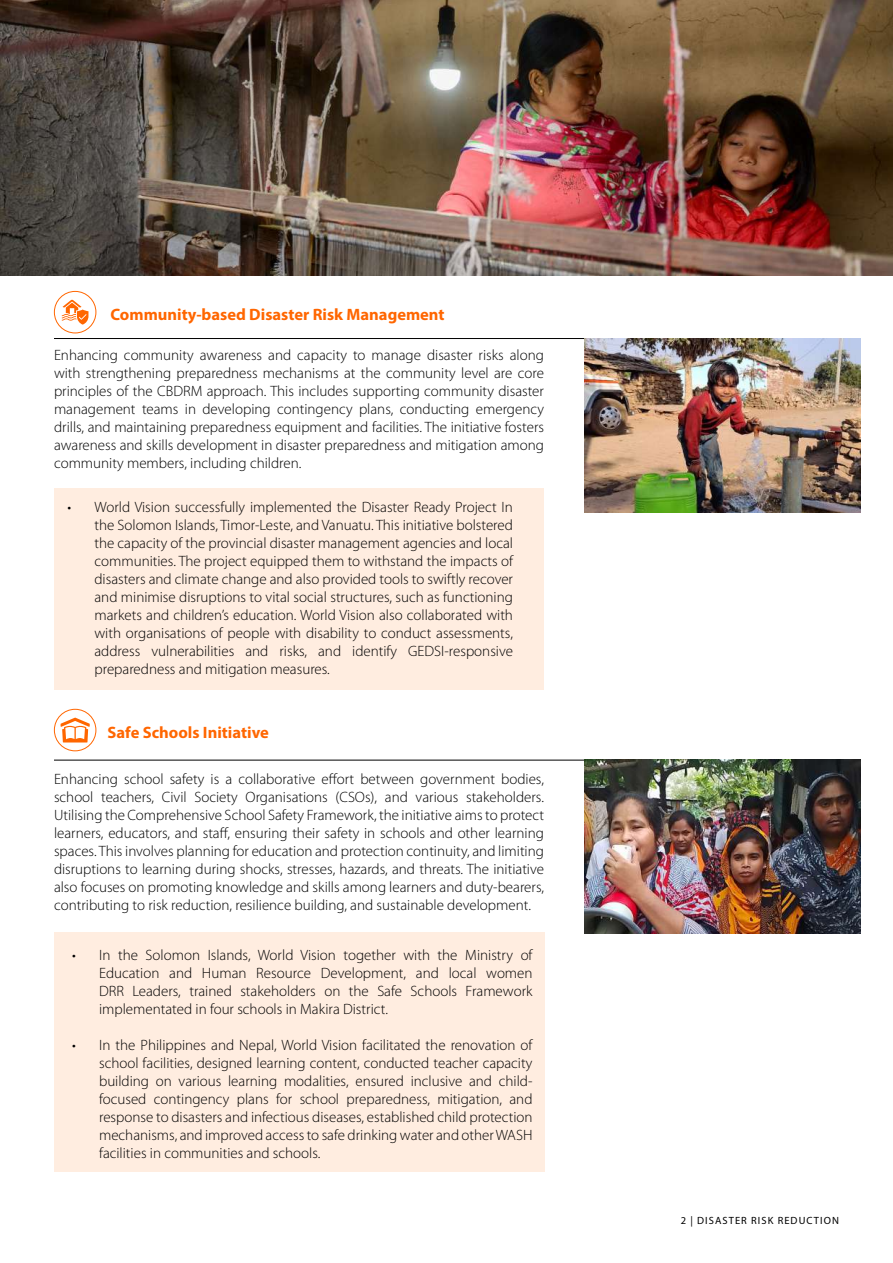
<style>
.page{position:relative;width:893px;height:1263px;background:#fff}
.page>*{position:absolute;margin:0;border:0;box-sizing:border-box;transform-origin:0 0}
.t1{font:700 16.5px "Myriad Pro";color:#f60}
.t2{font:300 15px/18px "Myriad Pro";color:#000;text-align:justify}
.t3{font:10.5px "Myriad Pro";letter-spacing:.1em;color:#000}
</style>
<div class="page">
<img style="left:0;top:0;width:893px;height:275px">
<div style="left:54px;top:488px;width:490px;height:201px;background:#ffede0"></div>
<div style="left:54px;top:932px;width:490px;height:240px;background:#ffede0"></div>
<hr style="left:54px;top:338px;width:806px;height:1px;background:#000">
<img style="left:584px;top:338px;width:276px;height:174px">
<hr style="left:54px;top:760px;width:806px;height:1px;background:#000">
<img style="left:584px;top:760px;width:276px;height:174px">
<div style="left:54px;top:291px;width:42px;height:42px;border:1px solid #f60;border-radius:50%"></div>
<svg style="left:62px;top:300px;width:26px;height:25px"></svg>
<div style="left:54px;top:709px;width:42px;height:42px;border:1px solid #f60;border-radius:50%"></div>
<svg style="left:61px;top:718px;width:29px;height:24px"></svg>
<p class="t1" style="left:110px;top:304px;width:336px">Community-based Disaster Risk Management</p>
<p class="t2" style="left:54px;top:346px;width:491px">Enhancing community awareness and capacity to manage disaster risks along with strengthening preparedness mechanisms at the community level are core principles of the CBDRM approach. This includes supporting community disaster management teams in developing contingency plans, conducting emergency drills, and maintaining preparedness equipment and facilities. The initiative fosters awareness and skills development in disaster preparedness and mitigation among community members, including children.</p>
<p class="t2" style="left:94px;top:499px;width:420px;text-indent:-27px">• World Vision successfully implemented the Disaster Ready Project In the Solomon Islands, Timor-Leste, and Vanuatu. This initiative bolstered the capacity of the provincial disaster management agencies and local communities. The project equipped them to withstand the impacts of disasters and climate change and also provided tools to swiftly recover and minimise disruptions to vital social structures, such as functioning markets and children’s education. World Vision also collaborated with with organisations of people with disability to conduct assessments, address vulnerabilities and risks, and identify GEDSI-responsive preparedness and mitigation measures.</p>
<p class="t1" style="left:107px;top:721px;width:163px">Safe Schools Initiative</p>
<p class="t2" style="left:54px;top:770px;width:492px">Enhancing school safety is a collaborative effort between government bodies, school teachers, Civil Society Organisations (CSOs), and various stakeholders.<br>Utilising the Comprehensive School Safety Framework, the initiative aims to protect learners, educators, and staff, ensuring their safety in schools and other learning spaces. This involves planning for education and protection continuity, and limiting disruptions to learning during shocks, stresses, hazards, and threats. The initiative also focuses on promoting knowledge and skills among learners and duty-bearers, contributing to risk reduction, resilience building, and sustainable development.</p>
<p class="t2" style="left:99px;top:946px;width:435px;text-indent:-27px">• In the Solomon Islands, World Vision together with the Ministry of Education and Human Resource Development, and local women DRR Leaders, trained stakeholders on the Safe Schools Framework implementated in four schools in Makira District.</p>
<p class="t2" style="left:99px;top:1036px;width:435px;text-indent:-27px">• In the Philippines and Nepal, World Vision facilitated the renovation of school facilities, designed learning content, conducted teacher capacity building on various learning modalities, ensured inclusive and child&shy;focused contingency plans for school preparedness, mitigation, and response to disasters and infectious diseases, established child protection mechanisms, and improved access to safe drinking water and other WASH facilities in communities and schools.</p>
<p class="t3" style="left:681px;top:1214px;width:160px">2 | DISASTER RISK REDUCTION</p>
</div>
